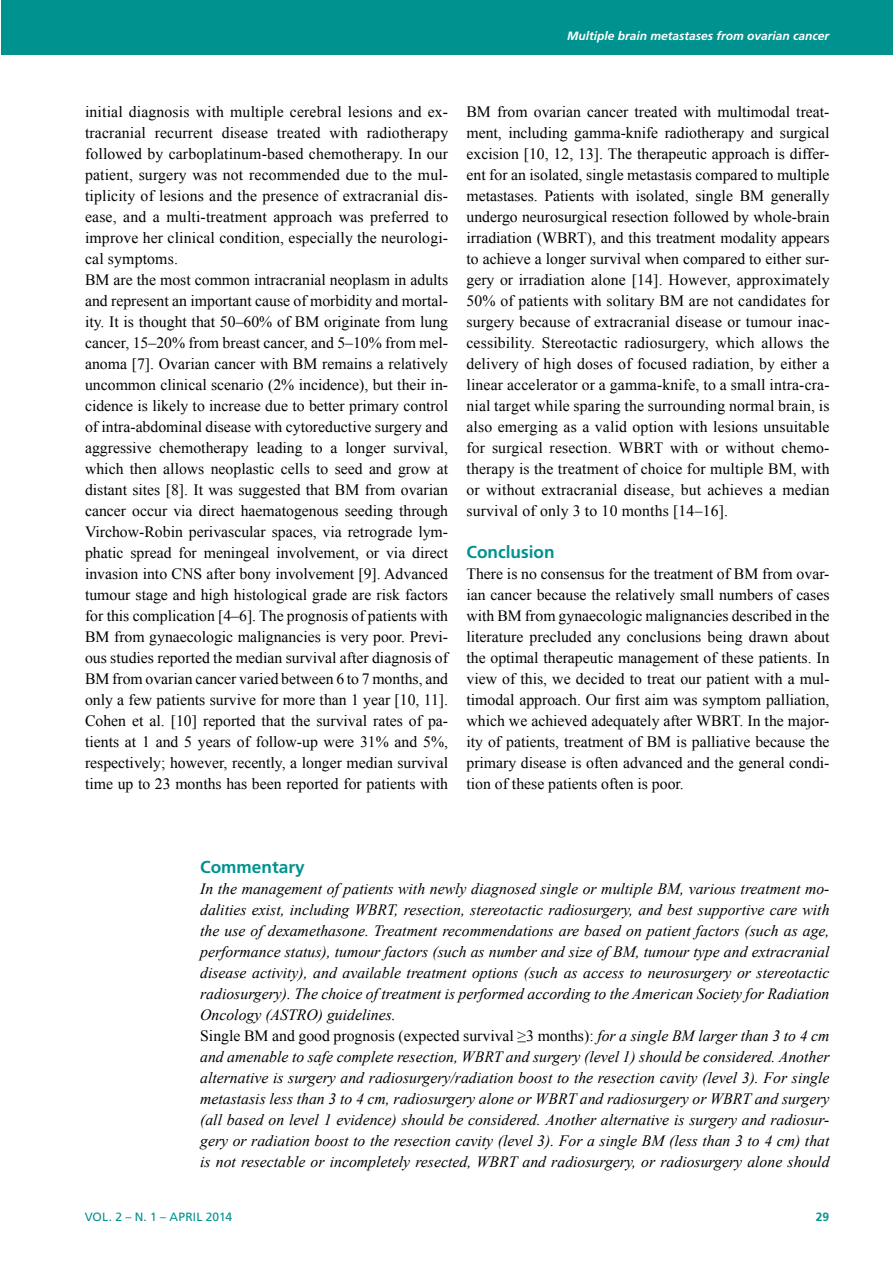
<style>
.page{position:relative;width:893px;height:1263px;background:#fff}
.page>*{position:absolute;margin:0;border:0;box-sizing:border-box;transform-origin:0 0}
.t1{font:700 17.25px "Frutiger";color:#00928f}
.t2{font:15.75px/21px "Times New Roman";color:#000;text-align:justify}
.t3{font:italic 15.75px/21px "Times New Roman";color:#000}
.t4{font:italic 700 12px "Frutiger";color:#fff}
.t5{font:12px "Frutiger";letter-spacing:.01em;color:#00928f}
.t6{font:700 12px "Frutiger";color:#00928f}
.s1{font-style:normal}
</style>
<div class="page">
<div style="left:1px;top:0;width:892px;height:55px;background:#00928f"></div>
<p class="t4" style="left:567px;top:29px;width:264px">Multiple brain metastases from ovarian cancer</p>
<p class="t2" style="left:85px;top:101px;width:365px;text-align:left">initial diagnosis with multiple cerebral lesions and ex&shy;tracranial recurrent disease treated with radiotherapy followed by carboplatinum-based chemotherapy. In our patient, surgery was not recommended due to the mul&shy;tiplicity of lesions and the presence of extracranial dis&shy;ease, and a multi-treatment approach was preferred to improve her clinical condition, especially the neurologi&shy;cal symptoms.<br>BM are the most common intracranial neoplasm in adults and represent an important cause of morbidity and mortal&shy;ity. It is thought that 50–60% of BM originate from lung cancer, 15–20% from breast cancer, and 5–10% from mel&shy;anoma [7]. Ovarian cancer with BM remains a relatively uncommon clinical scenario (2% incidence), but their in&shy;cidence is likely to increase due to better primary control of intra-abdominal disease with cytoreductive surgery and aggressive chemotherapy leading to a longer survival, which then allows neoplastic cells to seed and grow at distant sites [8]. It was suggested that BM from ovarian cancer occur via direct haematogenous seeding through Virchow-Robin perivascular spaces, via retrograde lym&shy;phatic spread for meningeal involvement, or via direct invasion into CNS after bony involvement [9]. Advanced tumour stage and high histological grade are risk factors for this complication [4–6]. The prognosis of patients with BM from gynaecologic malignancies is very poor. Previ&shy;ous studies reported the median survival after diagnosis of BM from ovarian cancer varied between 6 to 7 months, and only a few patients survive for more than 1 year [10, 11].<br>Cohen et al. [10] reported that the survival rates of pa&shy;tients at 1 and 5 years of follow-up were 31% and 5%, respectively; however, recently, a longer median survival time up to 23 months has been reported for patients with</p>
<p class="t2" style="left:466px;top:101px;width:365px">BM from ovarian cancer treated with multimodal treat&shy;ment, including gamma-knife radiotherapy and surgical excision [10, 12, 13]. The therapeutic approach is differ&shy;ent for an isolated, single metastasis compared to multiple metastases. Patients with isolated, single BM generally undergo neurosurgical resection followed by whole-brain irradiation (WBRT), and this treatment modality appears to achieve a longer survival when compared to either sur&shy;gery or irradiation alone [14]. However, approximately 50% of patients with solitary BM are not candidates for surgery because of extracranial disease or tumour inac&shy;cessibility. Stereotactic radiosurgery, which allows the delivery of high doses of focused radiation, by either a linear accelerator or a gamma-knife, to a small intra-cra&shy;nial target while sparing the surrounding normal brain, is also emerging as a valid option with lesions unsuitable for surgical resection. WBRT with or without chemo&shy;therapy is the treatment of choice for multiple BM, with or without extracranial disease, but achieves a median survival of only 3 to 10 months [14–16].</p>
<p class="t1" style="left:466px;top:542px;width:90px">Conclusion</p>
<p class="t2" style="left:466px;top:563px;width:365px">There is no consensus for the treatment of BM from ovar&shy;ian cancer because the relatively small numbers of cases with BM from gynaecologic malignancies described in the literature precluded any conclusions being drawn about the optimal therapeutic management of these patients. In view of this, we decided to treat our patient with a mul&shy;timodal approach. Our first aim was symptom palliation, which we achieved adequately after WBRT. In the major&shy;ity of patients, treatment of BM is palliative because the primary disease is often advanced and the general condi&shy;tion of these patients often is poor.</p>
<p class="t1" style="left:200px;top:857px;width:106px">Commentary</p>
<p class="t3" style="left:200px;top:878px;width:631px">In the management of patients with newly diagnosed single or multiple BM, various treatment mo&shy;dalities exist, including WBRT, resection, stereotactic radiosurgery, and best supportive care with the use of dexamethasone. Treatment recommendations are based on patient factors (such as age, performance status), tumour factors (such as number and size of BM, tumour type and extracranial disease activity), and available treatment options (such as access to neurosurgery or stereotactic radiosurgery). The choice of treatment is performed according to the American Society for Radiation Oncology (ASTRO) guidelines.<br><span class="s1">Single BM and good prognosis (expected survival ≥3 months):</span> for a single BM larger than 3 to 4 cm and amenable to safe complete resection, WBRT and surgery (level 1) should be considered. Another alternative is surgery and radiosurgery/radiation boost to the resection cavity (level 3). For single metastasis less than 3 to 4 cm, radiosurgery alone or WBRT and radiosurgery or WBRT and surgery (all based on level 1 evidence) should be considered. Another alternative is surgery and radiosur&shy;gery or radiation boost to the resection cavity (level 3). For a single BM (less than 3 to 4 cm) that is not resectable or incompletely resected, WBRT and radiosurgery, or radiosurgery alone should</p>
<p class="t5" style="left:85px;top:1210px;width:149px">VOL. 2 – N. 1 – APRIL 2014</p>
<p class="t6" style="left:816px;top:1210px;width:15px">29</p>
</div>
